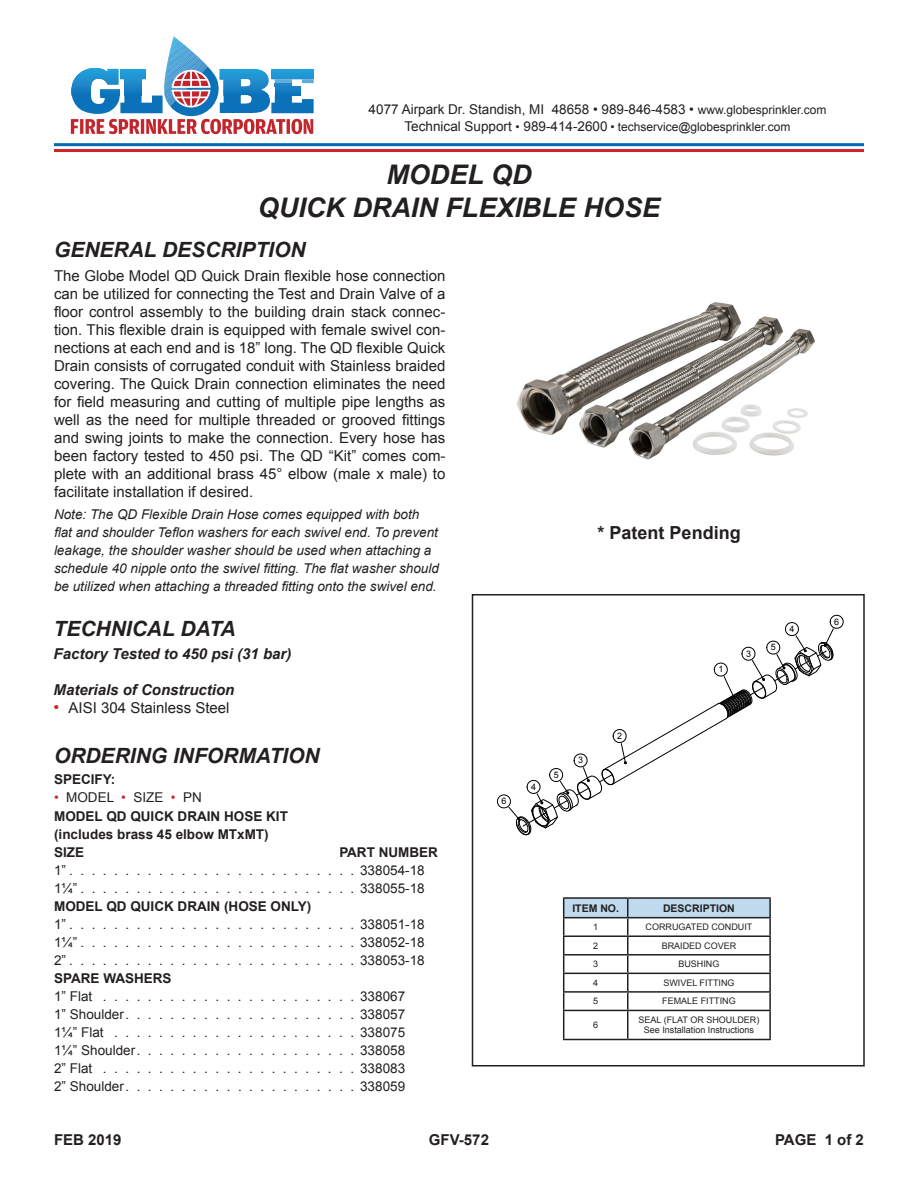
<style>
.page{position:relative;width:918px;height:1188px;background:#fff}
.page>*{position:absolute;margin:0;border:0;box-sizing:border-box;transform-origin:0 0}
.Main_TitleCM{font:italic 700 27px "Arial";color:#231f20}
.Main_TitleCM-2{font:italic 700 27px "Arial";color:#231f20}
.HeadingCM{font:italic 700 21px "Arial";color:#231f20}
.Patent_Pending{font:700 18px "Arial";color:#231f20}
.Body_TextCM{font:15px/18px "Arial";color:#231f20;text-align:justify}
.Sub_headCM{font:italic 700 15px "Arial";color:#231f20}
.t1{font:700 15px "Arial";color:#231f20}
.Minor_text{font:13.5px "Arial";color:#231f20}
.Note_textCM{font:italic 13.5px/18px "Arial";color:#231f20}
.Minor_text-2{font:700 13.5px "Arial";color:#231f20}
.Contact_textCM{font:13.5px "Arial";color:#231f20}
.Specify{font:700 13.5px "Arial";color:#231f20}
.Contact_textCM-2{font:12px "Arial";color:#231f20}
.t2{font:700 10.5px "Arial";color:#231f20}
.t3{font:9px "Arial";color:#231f20}
.t4{font:8.85px "Arial";color:#000}
.s1{font-size:12px}
.s2{font-size:13.5px}
.s3{font-size:16.5px;color:#d1232a}
.s4{color:#d1232a}
</style>
<div class="page">
<svg style="left:497px;top:614px;width:347px;height:222px"></svg>
<div style="left:472px;top:594px;width:393px;height:472px;border:2px solid #231f20"></div>
<hr style="left:563px;top:897px;width:65px;height:2px;background:#231f20">
<hr style="left:628px;top:897px;width:143px;height:2px;background:#231f20">
<svg style="left:563px;top:898px;width:208px;height:141px"></svg>
<hr style="left:769px;top:1011px;width:2px;height:28px;background:#231f20">
<hr style="left:563px;top:1039px;width:65px;height:1px;background:#231f20">
<hr style="left:628px;top:1039px;width:143px;height:1px;background:#231f20">
<hr style="left:54px;top:143px;width:810px;height:3px;background:#006bb3">
<hr style="left:54px;top:149px;width:810px;height:3px;background:#d1232a">
<svg style="left:71px;top:36px;width:243px;height:98px"></svg>
<img style="left:517px;top:302px;width:298px;height:158px">
<p class="Contact_textCM" style="left:369px;top:101px;width:459px">4077 Airpark Dr. Standish, MI 48658 • 989-846-4583 • <span class="s1">www.globesprinkler.com</span></p>
<p class="Contact_textCM-2" style="left:405px;top:119px;width:388px"><span class="s2">Technical Support</span> • <span class="s2">989-414-2600</span> • techservice@globesprinkler.com</p>
<p class="Main_TitleCM-2" style="left:386px;top:157px;width:147px">MODEL QD</p>
<p class="Main_TitleCM" style="left:258px;top:189px;width:404px">QUICK DRAIN FLEXIBLE HOSE</p>
<p class="HeadingCM" style="left:54px;top:236px;width:253px">GENERAL DESCRIPTION</p>
<p class="Body_TextCM" style="left:54px;top:267px;width:393px">The Globe Model QD Quick Drain flexible hose connection can be utilized for connecting the Test and Drain Valve of a floor control assembly to the building drain stack connec&shy;tion. This flexible drain is equipped with female swivel con&shy;nections at each end and is 18” long. The QD flexible Quick Drain consists of corrugated conduit with Stainless braided covering. The Quick Drain connection eliminates the need for field measuring and cutting of multiple pipe lengths as well as the need for multiple threaded or grooved fittings and swing joints to make the connection. Every hose has been factory tested to 450 psi. The QD “Kit” comes com&shy;plete with an additional brass 45° elbow (male x male) to facilitate installation if desired.</p>
<p class="Note_textCM" style="left:54px;top:506px;width:386px">Note: The QD Flexible Drain Hose comes equipped with both flat and shoulder Teflon washers for each swivel end. To prevent leakage, the shoulder washer should be used when attaching a schedule 40 nipple onto the swivel fitting. The flat washer should be utilized when attaching a threaded fitting onto the swivel end.</p>
<p class="HeadingCM" style="left:54px;top:615px;width:183px">TECHNICAL DATA</p>
<p class="Sub_headCM" style="left:54px;top:644px;width:239px">Factory Tested to 450 psi (31 bar)</p>
<p class="Sub_headCM" style="left:54px;top:680px;width:182px">Materials of Construction</p>
<p class="Body_TextCM" style="left:54px;top:699px;width:177px"><span class="s3">•</span> AISI 304 Stainless Steel</p>
<p class="HeadingCM" style="left:54px;top:742px;width:267px">ORDERING INFORMATION</p>
<p class="Specify" style="left:54px;top:771px;width:63px">SPECIFY:</p>
<p class="Minor_text" style="left:54px;top:789px;width:149px"><span class="s4">•</span> MODEL <span class="s4">•</span> SIZE <span class="s4">•</span> PN</p>
<p class="Minor_text-2" style="left:54px;top:807px;width:235px">MODEL QD QUICK DRAIN HOSE KIT</p>
<p class="Minor_text-2" style="left:54px;top:825px;width:216px">(includes brass 45 elbow MTxMT)</p>
<p class="Minor_text-2" style="left:54px;top:843px;width:32px">SIZE</p>
<p class="Minor_text-2" style="left:339px;top:843px;width:100px">PART NUMBER</p>
<p class="Minor_text" style="left:54px;top:862px;width:372px">1”..........................338054-18</p>
<p class="Minor_text" style="left:54px;top:880px;width:372px">1¼”.........................338055-18</p>
<p class="Minor_text-2" style="left:54px;top:897px;width:259px">MODEL QD QUICK DRAIN (HOSE ONLY)</p>
<p class="Minor_text" style="left:54px;top:916px;width:372px">1”..........................338051-18</p>
<p class="Minor_text" style="left:54px;top:934px;width:372px">1¼”.........................338052-18</p>
<p class="Minor_text" style="left:54px;top:952px;width:372px">2”..........................338053-18</p>
<p class="Minor_text-2" style="left:54px;top:969px;width:119px">SPARE WASHERS</p>
<p class="Minor_text" style="left:360px;top:988px;width:47px">338067</p>
<p class="Minor_text" style="left:54px;top:1006px;width:353px">1” Shoulder .....................338057</p>
<p class="Minor_text" style="left:360px;top:1024px;width:47px">338075</p>
<p class="Minor_text" style="left:54px;top:1042px;width:353px">1¼” Shoulder ....................338058</p>
<p class="Minor_text" style="left:360px;top:1060px;width:47px">338083</p>
<p class="Minor_text" style="left:54px;top:1078px;width:353px">2” Shoulder .....................338059</p>
<p class="Patent_Pending" style="left:598px;top:520px;width:145px">* Patent Pending</p>
<p class="t4" style="left:501px;top:795px;width:6px">6</p>
<p class="t4" style="left:531px;top:781px;width:6px">4</p>
<p class="t4" style="left:554px;top:769px;width:6px">5</p>
<p class="t4" style="left:578px;top:754px;width:6px">3</p>
<p class="t4" style="left:617px;top:730px;width:6px">2</p>
<p class="t4" style="left:718px;top:663px;width:6px">1</p>
<p class="t4" style="left:746px;top:648px;width:6px">3</p>
<p class="t4" style="left:771px;top:641px;width:6px">5</p>
<p class="t4" style="left:789px;top:623px;width:6px">4</p>
<p class="t2" style="left:572px;top:901px;width:48px">ITEM NO.</p>
<p class="t2" style="left:663px;top:901px;width:73px">DESCRIPTION</p>
<p class="t3" style="left:593px;top:921px;width:7px">1</p>
<p class="t3" style="left:646px;top:921px;width:108px">CORRUGATED CONDUIT</p>
<p class="t3" style="left:593px;top:940px;width:7px">2</p>
<p class="t3" style="left:662px;top:940px;width:76px">BRAIDED COVER</p>
<p class="t3" style="left:593px;top:958px;width:7px">3</p>
<p class="t3" style="left:678px;top:958px;width:43px">BUSHING</p>
<p class="t3" style="left:593px;top:977px;width:7px">4</p>
<p class="t3" style="left:663px;top:977px;width:73px">SWIVEL FITTING</p>
<p class="t3" style="left:593px;top:995px;width:7px">5</p>
<p class="t3" style="left:662px;top:995px;width:75px">FEMALE FITTING</p>
<p class="t3" style="left:593px;top:1019px;width:7px">6</p>
<p class="t3" style="left:638px;top:1014px;width:122px">SEAL (FLAT OR SHOULDER)</p>
<p class="t3" style="left:644px;top:1024px;width:112px">See Installation Instructions</p>
<p class="t4" style="left:834px;top:616px;width:6px">6</p>
<p class="t1" style="left:54px;top:1130px;width:69px">FEB 2019</p>
<p class="t1" style="left:429px;top:1129px;width:62px">GFV-572</p>
<p class="t1" style="left:775px;top:1130px;width:90px">PAGE 1 of 2</p>
</div>
